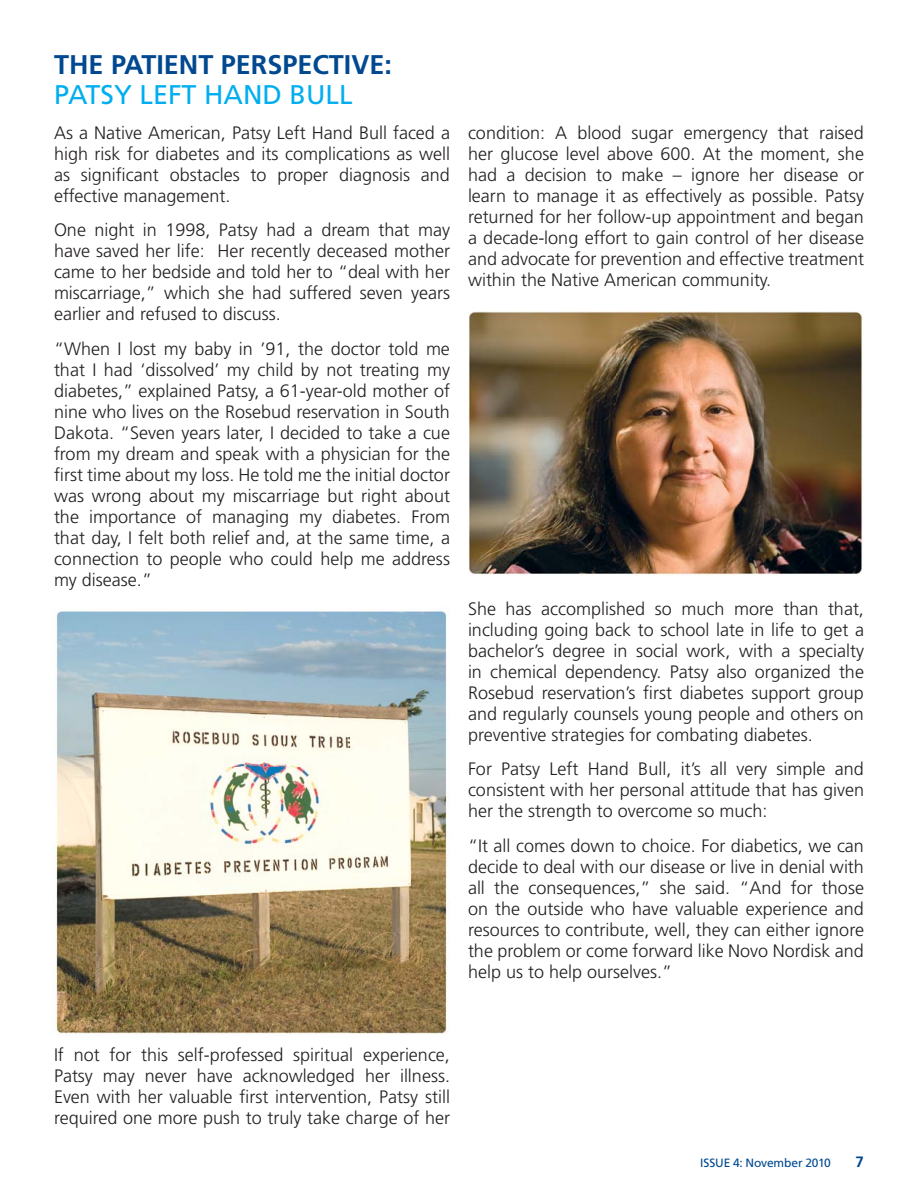
<style>
.page{position:relative;width:918px;height:1188px;background:#fff}
.page>*{position:absolute;margin:0;border:0;box-sizing:border-box;transform-origin:0 0}
.t1{font:700 27px "Frutiger LT Std";color:#004990}
.t2{font:27px "Frutiger LT Std";color:#00aeef}
.t3{font:300 18px/21px "Frutiger LT Std";color:#231f20;text-align:justify}
.t4{font:700 15px "Frutiger LT Std";color:#004990}
.t5{font:12px "Frutiger LT Std";letter-spacing:-.015em;color:#004990}
</style>
<div class="page">
<img style="left:55px;top:611px;width:392px;height:424px">
<img style="left:468px;top:312px;width:395px;height:263px">
<h1 class="t1" style="left:54px;top:52px;width:340px">THE PATIENT PERSPECTIVE:</h1>
<h1 class="t2" style="left:54px;top:82px;width:300px">PATSY LEFT HAND BULL</h1>
<p class="t3" style="left:54px;top:123px;width:398px">As a Native American, Patsy Left Hand Bull faced a high risk for diabetes and its complications as well as significant obstacles to proper diagnosis and effective management.</p>
<p class="t3" style="left:54px;top:220px;width:398px">One night in 1998, Patsy had a dream that may have saved her life: Her recently deceased mother came to her bedside and told her to “deal with her miscarriage,” which she had suffered seven years earlier and refused to discuss.</p>
<p class="t3" style="left:54px;top:339px;width:398px">“When I lost my baby in ’91, the doctor told me that I had ‘dissolved’ my child by not treating my diabetes,” explained Patsy, a 61-year-old mother of nine who lives on the Rosebud reservation in South Dakota. “Seven years later, I decided to take a cue from my dream and speak with a physician for the first time about my loss. He told me the initial doctor was wrong about my miscarriage but right about the importance of managing my diabetes. From that day, I felt both relief and, at the same time, a connection to people who could help me address my disease.”</p>
<p class="t3" style="left:468px;top:124px;width:398px">condition: A blood sugar emergency that raised her glucose level above 600. At the moment, she had a decision to make – ignore her disease or learn to manage it as effectively as possible. Patsy returned for her follow-up appointment and began a decade-long effort to gain control of her disease and advocate for prevention and effective treatment within the Native American community.</p>
<p class="t3" style="left:468px;top:599px;width:398px">She has accomplished so much more than that, including going back to school late in life to get a bachelor’s degree in social work, with a specialty in chemical dependency. Patsy also organized the Rosebud reservation’s first diabetes support group and regularly counsels young people and others on preventive strategies for combating diabetes.</p>
<p class="t3" style="left:468px;top:760px;width:398px">For Patsy Left Hand Bull, it’s all very simple and consistent with her personal attitude that has given her the strength to overcome so much:</p>
<p class="t3" style="left:468px;top:836px;width:398px">“It all comes down to choice. For diabetics, we can decide to deal with our disease or live in denial with all the consequences,” she said. “And for those on the outside who have valuable experience and resources to contribute, well, they can either ignore the problem or come forward like Novo Nordisk and help us to help ourselves.”</p>
<p class="t3" style="left:54px;top:1045px;width:398px">If not for this self-professed spiritual experience, Patsy may never have acknowledged her illness.<br>Even with her valuable first intervention, Patsy still required one more push to truly take charge of her</p>
<p class="t5" style="left:700px;top:1157px;width:132px">ISSUE 4: November 2010</p>
<p class="t4" style="left:856px;top:1154px;width:10px">7</p>
</div>
